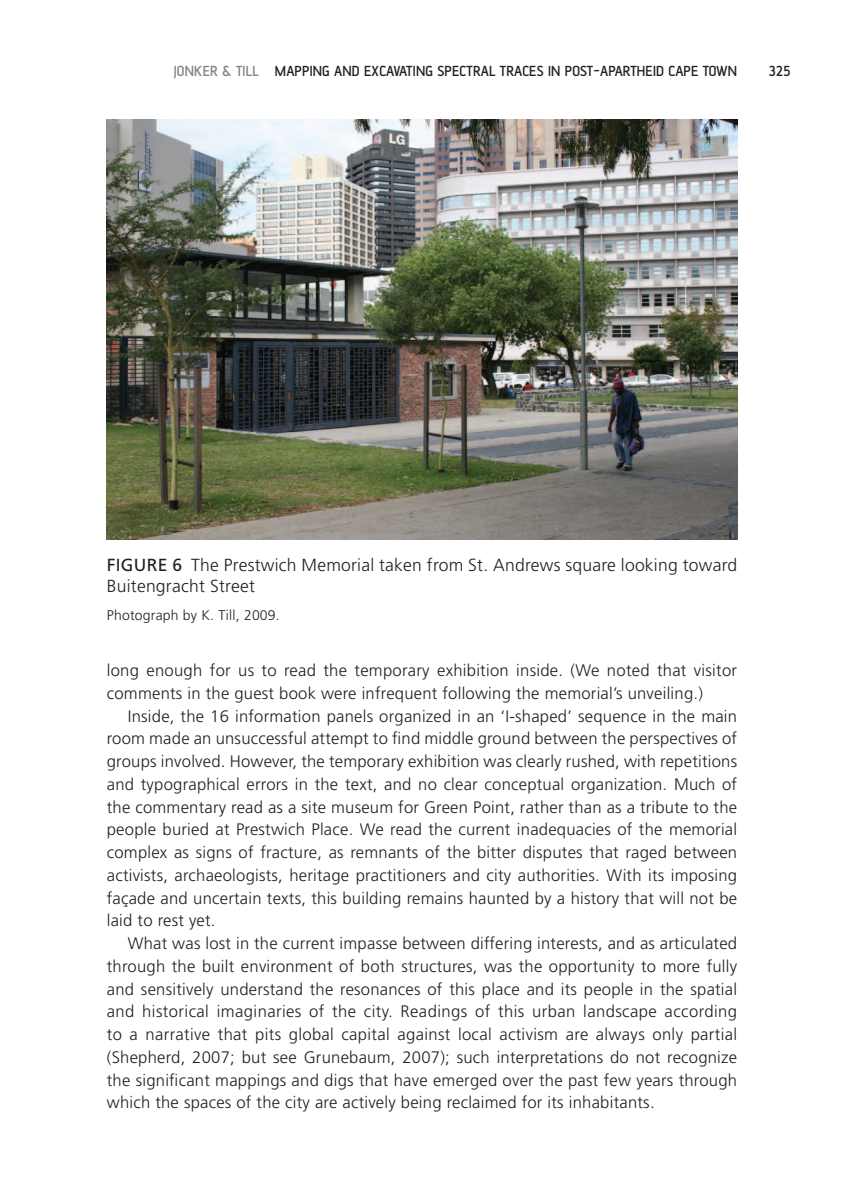
<style>
.page{position:relative;width:844px;height:1201px;background:#fff}
.page>*{position:absolute;margin:0;border:0;box-sizing:border-box;transform-origin:0 0}
.t1{font:300 17.5px/21px "Frutiger";letter-spacing:.015em;color:#231f20}
.t2{font:300 16.62px/22.8px "Frutiger";letter-spacing:.015em;color:#231f20;text-align:justify}
.t3{font:500 15.75px "AF Battersea";letter-spacing:.015em;color:#231f20}
.t4{font:300 14px "Frutiger";letter-spacing:.015em;color:#231f20}
.s1{color:#808285}
.s2{font-weight:400}
</style>
<div class="page">
<img style="left:107px;top:119px;width:630px;height:420px">
<p class="t3" style="left:174px;top:65px;width:564px"><span class="s1">JONKER &amp; TILL</span> MAPPING AND EXCAVATING SPECTRAL TRACES IN POST-APARTHEID CAPE TOWN</p>
<p class="t3" style="left:768px;top:65px;width:24px">325</p>
<p class="t1" style="left:107px;top:555px;width:631px"><span class="s2">FIGURE 6</span> The Prestwich Memorial taken from St. Andrews square looking toward<br>Buitengracht Street</p>
<p class="t4" style="left:107px;top:609px;width:174px">Photograph by K. Till, 2009.</p>
<p class="t2" style="left:107px;top:660px;width:631px">long enough for us to read the temporary exhibition inside. (We noted that visitor comments in the guest book were infrequent following the memorial’s unveiling.)</p>
<p class="t2" style="left:107px;top:705px;width:631px;text-indent:21px">Inside, the 16 information panels organized in an ‘I-shaped’ sequence in the main room made an unsuccessful attempt to find middle ground between the perspectives of groups involved. However, the temporary exhibition was clearly rushed, with repetitions and typographical errors in the text, and no clear conceptual organization. Much of the commentary read as a site museum for Green Point, rather than as a tribute to the people buried at Prestwich Place. We read the current inadequacies of the memorial complex as signs of fracture, as remnants of the bitter disputes that raged between activists, archaeologists, heritage practitioners and city authorities. With its imposing façade and uncertain texts, this building remains haunted by a history that will not be laid to rest yet.</p>
<p class="t2" style="left:107px;top:933px;width:631px;text-indent:21px">What was lost in the current impasse between differing interests, and as articulated through the built environment of both structures, was the opportunity to more fully and sensitively understand the resonances of this place and its people in the spatial and historical imaginaries of the city. Readings of this urban landscape according to a narrative that pits global capital against local activism are always only partial (Shepherd, 2007; but see Grunebaum, 2007); such interpretations do not recognize the significant mappings and digs that have emerged over the past few years through which the spaces of the city are actively being reclaimed for its inhabitants.</p>
</div>
